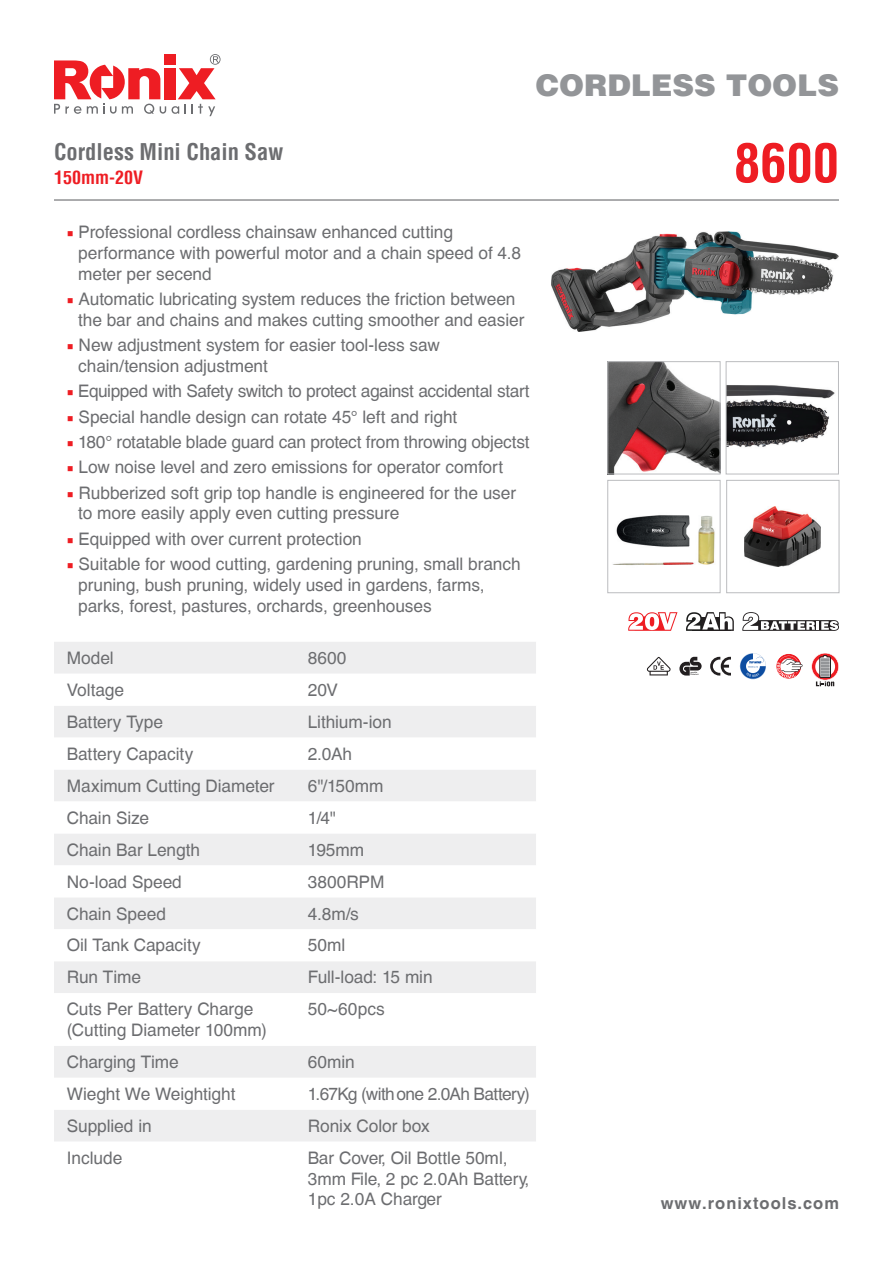
<style>
.page{position:relative;width:893px;height:1263px;background:#fff}
.page>*{position:absolute;margin:0;border:0;box-sizing:border-box;transform-origin:0 0}
.t1{font:700 condensed 52.5px "Helvetica LT";color:#ee1d23}
.t2{font:900 30px "Helvetica LT";color:#939598}
.t3{font:700 condensed 22.5px "Helvetica LT";color:#6c6d70}
.t4{font:700 condensed 18px "Helvetica LT";color:#ee1d23}
.t5{font:17.25px/21px "Helvetica CE";letter-spacing:-.005em;color:#6c6d70}
.t6{font:17.25px "Helvetica CE";letter-spacing:-.025em;color:#6c6d70}
.t7{font:17.25px "Helvetica CE";letter-spacing:-.035em;color:#6c6d70}
.t8{font:700 16.5px "Helvetica CE";letter-spacing:.06em;color:#6c6d70}
.s1{font-family:"Minion Pro";color:#ee1d23}
</style>
<div class="page">
<svg style="left:172px;top:54px;width:49px;height:62px"></svg>
<div style="left:164px;top:68px;width:11px;height:31px;background:#ee1d23"></div>
<svg style="left:54px;top:60px;width:112px;height:54px"></svg>
<div style="left:164px;top:54px;width:11px;height:11px;background:#ee1d23"></div>
<img style="left:551px;top:232px;width:288px;height:99px">
<div style="left:54px;top:642px;width:482px;height:31px;background:#eeeeef"></div>
<svg style="left:54px;top:706px;width:482px;height:435px;fill:#f4f4f4"></svg>
<img style="left:609px;top:363px;width:110px;height:109px">
<div style="left:607px;top:361px;width:114px;height:113px;border:1px solid #bcbdc0"></div>
<img style="left:728px;top:385px;width:107px;height:63px">
<div style="left:726px;top:361px;width:113px;height:113px;border:1px solid #bcbdc0"></div>
<hr style="left:54px;top:199px;width:785px;height:2px;background:#6c6d70">
<div style="left:726px;top:480px;width:113px;height:113px;border:1px solid #bcbdc0"></div>
<img style="left:612px;top:515px;width:103px;height:50px">
<div style="left:607px;top:480px;width:114px;height:113px;border:1px solid #bcbdc0"></div>
<img style="left:745px;top:507px;width:76px;height:59px">
<svg style="left:686px;top:612px;width:48px;height:19px"></svg>
<svg style="left:628px;top:612px;width:49px;height:19px"></svg>
<svg style="left:742px;top:612px;width:97px;height:19px"></svg>
<svg style="left:811px;top:653px;width:28px;height:33px"></svg>
<svg style="left:740px;top:653px;width:26px;height:26px"></svg>
<svg style="left:710px;top:657px;width:21px;height:18px"></svg>
<svg style="left:776px;top:654px;width:27px;height:25px"></svg>
<svg style="left:679px;top:657px;width:23px;height:18px"></svg>
<svg style="left:647px;top:657px;width:24px;height:18px"></svg>
<h3 class="t3" style="left:54px;top:137px;width:231px">Cordless Mini Chain Saw</h3>
<p class="t4" style="left:54px;top:166px;width:91px">150mm-20V</p>
<h2 class="t2" style="left:536px;top:65px;width:305px">CORDLESS TOOLS</h2>
<h1 class="t1" style="left:734px;top:130px;width:107px">8600</h1>
<p class="t5" style="left:78px;top:221px;width:444px;text-indent:-11px"><span class="s1">■</span> Professional cordless chainsaw enhanced cutting performance with powerful motor and a chain speed of 4.8 meter per secend</p>
<p class="t5" style="left:78px;top:289px;width:448px;text-indent:-11px"><span class="s1">■</span> Automatic lubricating system reduces the friction between the bar and chains and makes cutting smoother and easier</p>
<p class="t5" style="left:78px;top:335px;width:363px;text-indent:-11px"><span class="s1">■</span> New adjustment system for easier tool-less saw chain/tension adjustment</p>
<p class="t6" style="left:67px;top:381px;width:464px"><span class="s1">■</span> Equipped with Safety switch to protect against accidental start</p>
<p class="t5" style="left:67px;top:406px;width:392px"><span class="s1">■</span> Special handle design can rotate 45° left and right</p>
<p class="t5" style="left:67px;top:432px;width:464px"><span class="s1">■</span> 180° rotatable blade guard can protect from throwing objectst</p>
<p class="t5" style="left:67px;top:457px;width:438px"><span class="s1">■</span> Low noise level and zero emissions for operator comfort</p>
<p class="t5" style="left:78px;top:482px;width:439px;text-indent:-11px"><span class="s1">■</span> Rubberized soft grip top handle is engineered for the user to more easily apply even cutting pressure</p>
<p class="t5" style="left:67px;top:528px;width:297px"><span class="s1">■</span> Equipped with over current protection</p>
<p class="t5" style="left:78px;top:554px;width:444px;text-indent:-11px"><span class="s1">■</span> Suitable for wood cutting, gardening pruning, small branch pruning, bush pruning, widely used in gardens, farms, parks, forest, pastures, orchards, greenhouses</p>
<p class="t5" style="left:67px;top:647px;width:48px">Model</p>
<p class="t5" style="left:308px;top:647px;width:40px">8600</p>
<p class="t5" style="left:67px;top:679px;width:59px">Voltage</p>
<p class="t5" style="left:308px;top:679px;width:32px">20V</p>
<p class="t5" style="left:67px;top:711px;width:98px">Battery Type</p>
<p class="t5" style="left:308px;top:711px;width:85px">Lithium-ion</p>
<p class="t5" style="left:67px;top:743px;width:128px">Battery Capacity</p>
<p class="t5" style="left:308px;top:743px;width:46px">2.0Ah</p>
<p class="t5" style="left:67px;top:775px;width:209px">Maximum Cutting Diameter</p>
<p class="t5" style="left:308px;top:775px;width:77px">6"/150mm</p>
<p class="t5" style="left:67px;top:807px;width:84px">Chain Size</p>
<p class="t5" style="left:308px;top:807px;width:30px">1/4"</p>
<p class="t5" style="left:67px;top:839px;width:135px">Chain Bar Length</p>
<p class="t5" style="left:308px;top:839px;width:58px">195mm</p>
<p class="t5" style="left:67px;top:871px;width:117px">No-load Speed</p>
<p class="t5" style="left:308px;top:871px;width:78px">3800RPM</p>
<p class="t5" style="left:67px;top:903px;width:101px">Chain Speed</p>
<p class="t5" style="left:308px;top:903px;width:53px">4.8m/s</p>
<p class="t5" style="left:67px;top:935px;width:136px">Oil Tank Capacity</p>
<p class="t5" style="left:308px;top:935px;width:39px">50ml</p>
<p class="t5" style="left:67px;top:967px;width:76px">Run Time</p>
<p class="t5" style="left:308px;top:967px;width:126px">Full-load: 15 min</p>
<p class="t5" style="left:67px;top:999px;width:201px">Cuts Per Battery Charge (Cutting Diameter 100mm)</p>
<p class="t5" style="left:308px;top:999px;width:78px">50~60pcs</p>
<p class="t5" style="left:67px;top:1052px;width:114px">Charging Time</p>
<p class="t5" style="left:308px;top:1052px;width:48px">60min</p>
<p class="t5" style="left:67px;top:1083px;width:170px">Wieght We Weightight</p>
<p class="t7" style="left:308px;top:1084px;width:224px">1.67Kg (with one 2.0Ah Battery)</p>
<p class="t5" style="left:67px;top:1115px;width:86px">Supplied in</p>
<p class="t5" style="left:308px;top:1115px;width:124px">Ronix Color box</p>
<p class="t5" style="left:67px;top:1147px;width:57px">Include</p>
<p class="t5" style="left:308px;top:1148px;width:223px">Bar Cover, Oil Bottle 50ml,<br>3mm File, 2 pc 2.0Ah Battery,<br>1pc 2.0A Charger</p>
<p class="t8" style="left:661px;top:1193px;width:180px">www.ronixtools.com</p>
</div>
